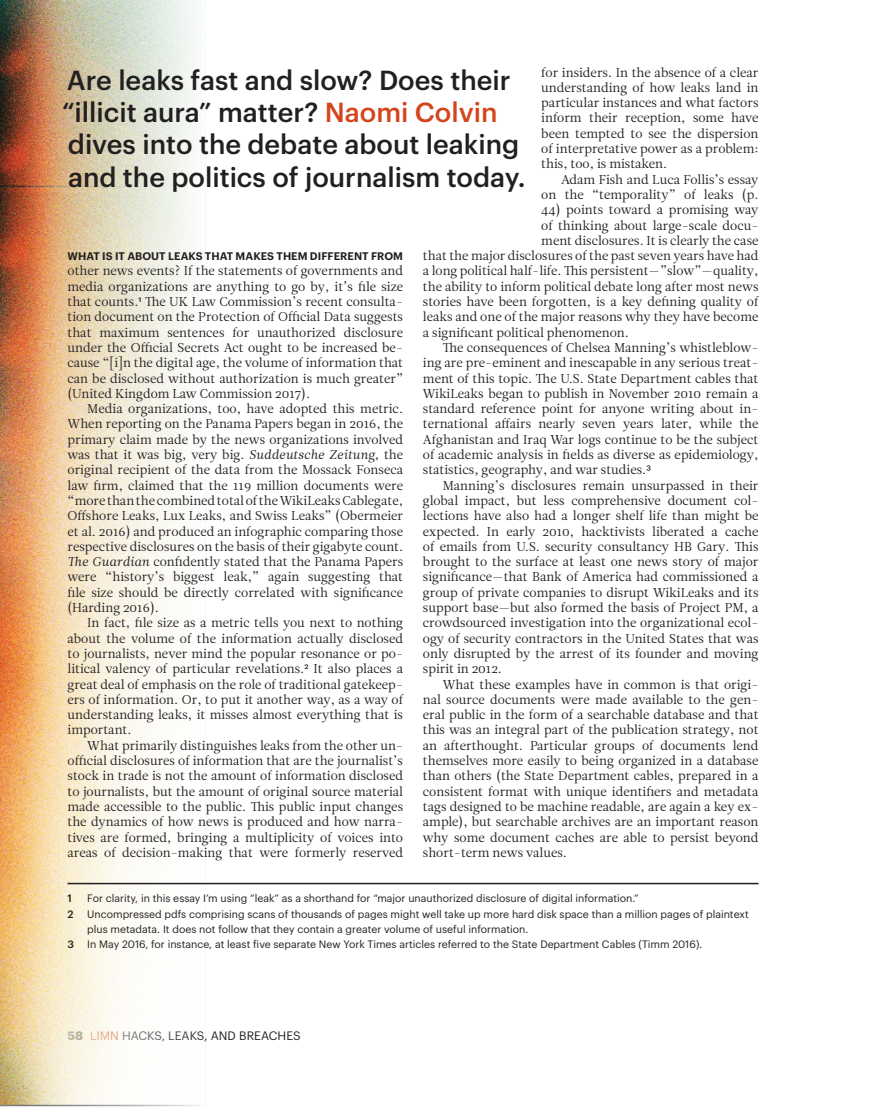
<style>
.page{position:relative;width:878px;height:1107px;background:#fff}
.page>*{position:absolute;margin:0;border:0;box-sizing:border-box;transform-origin:0 0}
.Body_text{font:500 27px/32.4px "Graphik";color:#231f20}
.Body_text-2{font:12.75px/15.3px "Leitura News Roman 1";color:#231f20;text-align:justify}
.Body_text_NO_INDENT{font:12.75px/15.3px "Leitura News Roman 1";color:#231f20;text-align:justify}
.t1{font:12px "Graphik";letter-spacing:.005em;color:#231f20}
.Body_text_NO_INDENT-2{font:600 10.8px "Graphik";letter-spacing:.005em;color:#231f20}
.Footnote{font:10.5px/15.3px "Graphik";color:#231f20}
.Top_Footnote{font:10.5px "Graphik";color:#231f20}
.Footnote-2{font:500 10.5px "Graphik";color:#231f20}
.Top_Footnote-2{font:500 10.5px "Graphik";color:#231f20}
.s1{color:#d4451c}
.s2{font-family:"Leitura News Italic 1"}
.s3{font-weight:700}
</style>
<div class="page">
<img style="left:0;top:0;width:206px;height:1106px">
<hr style="left:68px;top:883px;width:690px;height:1px;background:#231f20">
<p class="Body_text-2" style="left:541px;top:66px;width:219px">for insiders. In the absence of a clear understanding of how leaks land in particular instances and what factors inform their reception, some have been tempted to see the dispersion of interpretative power as a problem: this, too, is mistaken.</p>
<p class="Body_text-2" style="left:541px;top:173px;width:219px;text-align:right">Adam Fish and Luca Follis’s essay<br>on the “temporality” of leaks (p.</p>
<p class="Body_text-2" style="left:541px;top:204px;width:219px">44) points toward a promising way</p>
<p class="Body_text-2" style="left:541px;top:219px;width:219px">of thinking about large-scale docu-</p>
<p class="Body_text-2" style="left:541px;top:235px;width:219px">ment disclosures. It is clearly the case</p>
<p class="Body_text-2" style="left:423px;top:250px;width:337px">that the major disclosures of the past seven years have had</p>
<p class="Body_text-2" style="left:423px;top:265px;width:337px">a long political half-life. This persistent—”slow”—quality,</p>
<p class="Body_text-2" style="left:423px;top:280px;width:337px">the ability to inform political debate long after most news</p>
<p class="Body_text-2" style="left:423px;top:296px;width:337px">stories have been forgotten, is a key defining quality of</p>
<p class="Body_text-2" style="left:423px;top:311px;width:337px">leaks and one of the major reasons why they have become</p>
<p class="Body_text-2" style="left:423px;top:326px;width:207px">a significant political phenomenon.</p>
<p class="Body_text-2" style="left:423px;top:342px;width:337px;text-indent:20px">The consequences of Chelsea Manning’s whistleblow&shy;ing are pre-eminent and inescapable in any serious treat&shy;ment of this topic. The U.S. State Department cables that WikiLeaks began to publish in November 2010 remain a standard reference point for anyone writing about in&shy;ternational affairs nearly seven years later, while the Afghanistan and Iraq War logs continue to be the subject of academic analysis in fields as diverse as epidemiology, statistics, geography, and war studies.<sup>3</sup></p>
<p class="Body_text-2" style="left:423px;top:479px;width:337px;text-indent:20px">Manning’s disclosures remain unsurpassed in their global impact, but less comprehensive document col&shy;lections have also had a longer shelf life than might be expected. In early 2010, hacktivists liberated a cache of emails from U.S. security consultancy HB Gary. This brought to the surface at least one news story of major significance—that Bank of America had commissioned a group of private companies to disrupt WikiLeaks and its support base—but also formed the basis of Project PM, a crowdsourced investigation into the organizational ecol&shy;ogy of security contractors in the United States that was only disrupted by the arrest of its founder and moving spirit in 2012.</p>
<p class="Body_text-2" style="left:423px;top:678px;width:337px;text-indent:20px">What these examples have in common is that origi&shy;nal source documents were made available to the gen&shy;eral public in the form of a searchable database and that this was an integral part of the publication strategy, not an afterthought. Particular groups of documents lend themselves more easily to being organized in a database than others (the State Department cables, prepared in a consistent format with unique identifiers and metadata tags designed to be machine readable, are again a key ex&shy;ample), but searchable archives are an important reason why some document caches are able to persist beyond short-term news values.</p>
<p class="Body_text" style="left:62px;top:61px;width:465px">Are leaks fast and slow? Does their “illicit aura” matter? <span class="s1">Naomi Colvin </span>dives into the debate about leaking and the politics of journalism today.</p>
<p class="Body_text_NO_INDENT-2" style="left:68px;top:248px;width:337px">WHAT IS IT ABOUT LEAKS THAT MAKES THEM DIFFERENT FROM</p>
<p class="Body_text_NO_INDENT" style="left:68px;top:265px;width:337px">other news events? If the statements of governments and media organizations are anything to go by, it’s file size that counts.<sup>1</sup> The UK Law Commission’s recent consulta&shy;tion document on the Protection of Official Data suggests that maximum sentences for unauthorized disclosure under the Official Secrets Act ought to be increased be&shy;cause “[i]n the digital age, the volume of information that can be disclosed without authorization is much greater” (United Kingdom Law Commission 2017).</p>
<p class="Body_text-2" style="left:68px;top:403px;width:337px;text-indent:20px">Media organizations, too, have adopted this metric.<br>When reporting on the Panama Papers began in 2016, the primary claim made by the news organizations involved was that it was big, very big. <span class="s2">Suddeutsche Zeitung</span>, the original recipient of the data from the Mossack Fonseca law firm, claimed that the 119 million documents were “more than the combined total of the WikiLeaks Cablegate, Offshore Leaks, Lux Leaks, and Swiss Leaks” (Obermeier et al. 2016) and produced an infographic comparing those respective disclosures on the basis of their gigabyte count.<br><span class="s2">The Guardian</span> confidently stated that the Panama Papers were “history’s biggest leak,” again suggesting that file size should be directly correlated with significance (Harding 2016).</p>
<p class="Body_text-2" style="left:68px;top:617px;width:337px;text-indent:20px">In fact, file size as a metric tells you next to nothing about the volume of the information actually disclosed to journalists, never mind the popular resonance or po&shy;litical valency of particular revelations.<sup>2</sup> It also places a great deal of emphasis on the role of traditional gatekeep&shy;ers of information. Or, to put it another way, as a way of understanding leaks, it misses almost everything that is important.</p>
<p class="Body_text-2" style="left:68px;top:739px;width:337px;text-indent:20px">What primarily distinguishes leaks from the other un&shy;official disclosures of information that are the journalist’s stock in trade is not the amount of information disclosed to journalists, but the amount of original source material made accessible to the public. This public input changes the dynamics of how news is produced and how narra&shy;tives are formed, bringing a multiplicity of voices into areas of decision-making that were formerly reserved</p>
<p class="Top_Footnote-2" style="left:68px;top:891px;width:6px">1</p>
<p class="Top_Footnote" style="left:87px;top:891px;width:553px">For clarity, in this essay I’m using “leak” as a shorthand for “major unauthorized disclosure of digital information.”</p>
<p class="Footnote-2" style="left:68px;top:906px;width:8px">2</p>
<p class="Footnote" style="left:87px;top:905px;width:663px">Uncompressed pdfs comprising scans of thousands of pages might well take up more hard disk space than a million pages of plaintext plus metadata. It does not follow that they contain a greater volume of useful information.</p>
<p class="Footnote-2" style="left:68px;top:936px;width:8px">3</p>
<p class="Footnote" style="left:87px;top:936px;width:616px">In May 2016, for instance, at least five separate New York Times articles referred to the State Department Cables (Timm 2016).</p>
<p class="t1" style="left:68px;top:1026px;width:235px"><span class="s3">58</span> <span class="s1">LIMN</span> HACKS, LEAKS, AND BREACHES</p>
</div>
